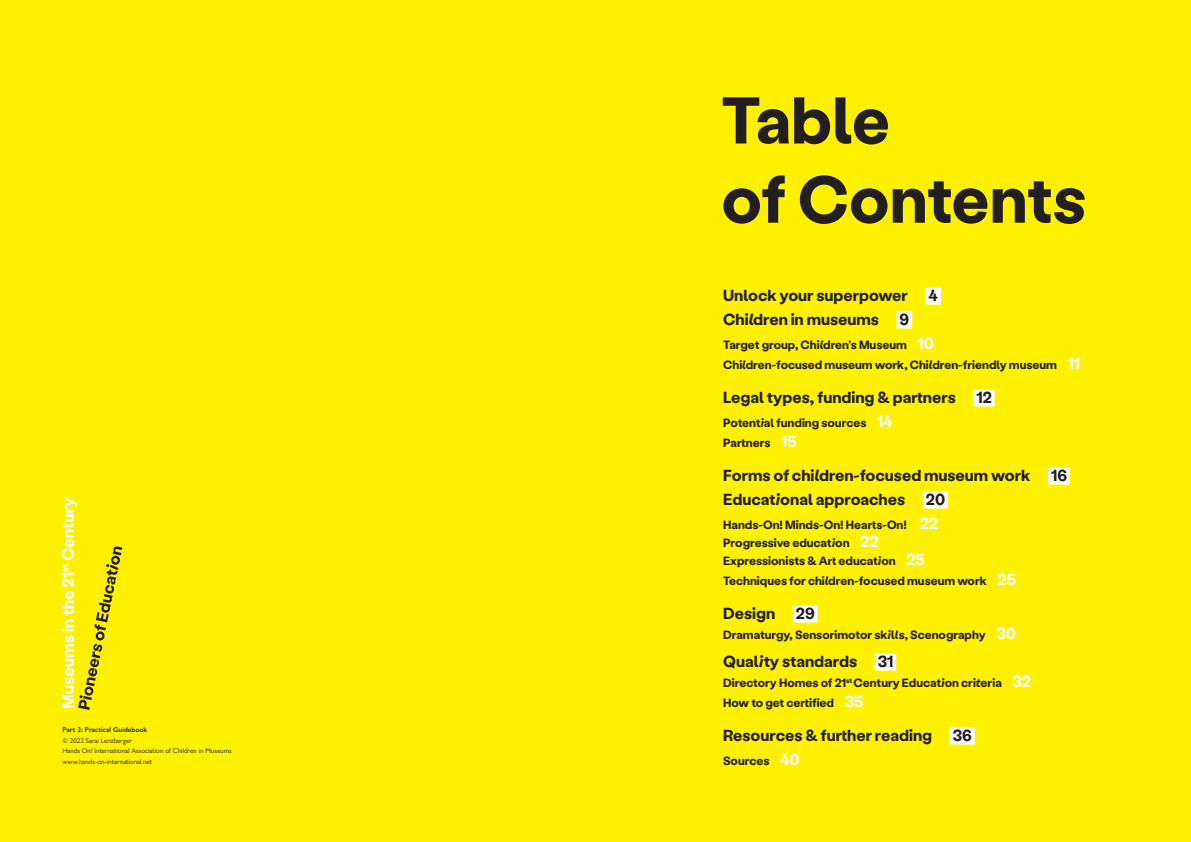
<style>
.page{position:relative;width:1191px;height:842px;background:#fff101}
.page>*{position:absolute;margin:0;border:0;box-sizing:border-box;transform-origin:0 0}
.ASK-TITLE{font:700 66px "Labil Grotesk";letter-spacing:-.005em;color:#231f20}
.ASK-INTRO{font:700 16px "Labil Grotesk";color:#231f20}
.ASK-INTRO-2{font:700 12px "Labil Grotesk";color:#231f20}
.ASK-FOOTNOTES{font:7px "Gill Sans Nova";color:#231f20}
.ASK-FOOTNOTES-2{font:600 7px "Gill Sans Nova";color:#231f20}
.s1{font-size:16px;color:#fff}
</style>
<div class="page">
<svg style="left:61px;top:498px;width:61px;height:212px"></svg>
<div style="left:925px;top:288px;width:16px;height:17px;background:#fff"></div>
<div style="left:896px;top:312px;width:16px;height:17px;background:#fff"></div>
<div style="left:973px;top:390px;width:21px;height:17px;background:#fff"></div>
<div style="left:1048px;top:468px;width:22px;height:17px;background:#fff"></div>
<div style="left:922px;top:492px;width:26px;height:17px;background:#fff"></div>
<div style="left:792px;top:606px;width:25px;height:17px;background:#fff"></div>
<div style="left:874px;top:654px;width:22px;height:17px;background:#fff"></div>
<div style="left:949px;top:728px;width:25px;height:17px;background:#fff"></div>
<p class="ASK-FOOTNOTES-2" style="left:62px;top:725px;width:86px">Part 3: Practical Guidebook</p>
<p class="ASK-FOOTNOTES" style="left:62px;top:736px;width:71px">© 2022 Sarai Lenzberger</p>
<p class="ASK-FOOTNOTES" style="left:62px;top:747px;width:171px">Hands On! International Association of Children in Museums</p>
<p class="ASK-FOOTNOTES" style="left:62px;top:757px;width:91px">www.hands-on-international.net</p>
<p class="ASK-TITLE" style="left:721px;top:75px;width:170px">Table</p>
<p class="ASK-TITLE" style="left:721px;top:155px;width:366px">of Contents</p>
<p class="ASK-INTRO" style="left:723px;top:285px;width:186px">Unlock your superpower</p>
<p class="ASK-INTRO" style="left:928px;top:285px;width:11px">4</p>
<p class="ASK-INTRO" style="left:723px;top:309px;width:157px">Children in museums</p>
<p class="ASK-INTRO" style="left:899px;top:309px;width:11px">9</p>
<p class="ASK-INTRO-2" style="left:723px;top:337px;width:212px">Target group, Children’s Museum <span class="s1">10</span></p>
<p class="ASK-INTRO-2" style="left:723px;top:357px;width:358px">Children-focused museum work, Children-friendly museum <span class="s1">11</span></p>
<p class="ASK-INTRO" style="left:723px;top:387px;width:234px">Legal types, funding &amp; partners</p>
<p class="ASK-INTRO" style="left:976px;top:387px;width:17px">12</p>
<p class="ASK-INTRO-2" style="left:723px;top:415px;width:171px">Potential funding sources <span class="s1">14</span></p>
<p class="ASK-INTRO-2" style="left:723px;top:435px;width:75px">Partners <span class="s1">15</span></p>
<p class="ASK-INTRO" style="left:723px;top:465px;width:309px">Forms of children-focused museum work</p>
<p class="ASK-INTRO" style="left:1051px;top:465px;width:17px">16</p>
<p class="ASK-INTRO" style="left:723px;top:489px;width:183px">Educational approaches</p>
<p class="ASK-INTRO" style="left:926px;top:489px;width:21px">20</p>
<p class="ASK-INTRO-2" style="left:723px;top:517px;width:216px">Hands-On! Minds-On! Hearts-On! <span class="s1">22</span></p>
<p class="ASK-INTRO-2" style="left:723px;top:535px;width:157px">Progressive education <span class="s1">22</span></p>
<p class="ASK-INTRO-2" style="left:723px;top:553px;width:203px">Expressionists &amp; Art education <span class="s1">25</span></p>
<p class="ASK-INTRO-2" style="left:723px;top:573px;width:294px">Techniques for children-focused museum work <span class="s1">25</span></p>
<p class="ASK-INTRO" style="left:723px;top:603px;width:53px">Design</p>
<p class="ASK-INTRO" style="left:796px;top:603px;width:20px">29</p>
<p class="ASK-INTRO-2" style="left:723px;top:627px;width:294px">Dramaturgy, Sensorimotor skills, Scenography <span class="s1">30</span></p>
<p class="ASK-INTRO" style="left:723px;top:651px;width:135px">Quality standards</p>
<p class="ASK-INTRO" style="left:877px;top:651px;width:17px">31</p>
<p class="ASK-INTRO-2" style="left:723px;top:675px;width:309px">Directory Homes of 21<sup>st</sup> Century Education criteria <span class="s1">32</span></p>
<p class="ASK-INTRO-2" style="left:723px;top:695px;width:142px">How to get certified <span class="s1">35</span></p>
<p class="ASK-INTRO" style="left:723px;top:725px;width:210px">Resources &amp; further reading</p>
<p class="ASK-INTRO" style="left:952px;top:725px;width:21px">36</p>
<p class="ASK-INTRO-2" style="left:723px;top:753px;width:78px">Sources <span class="s1">40</span></p>
</div>
